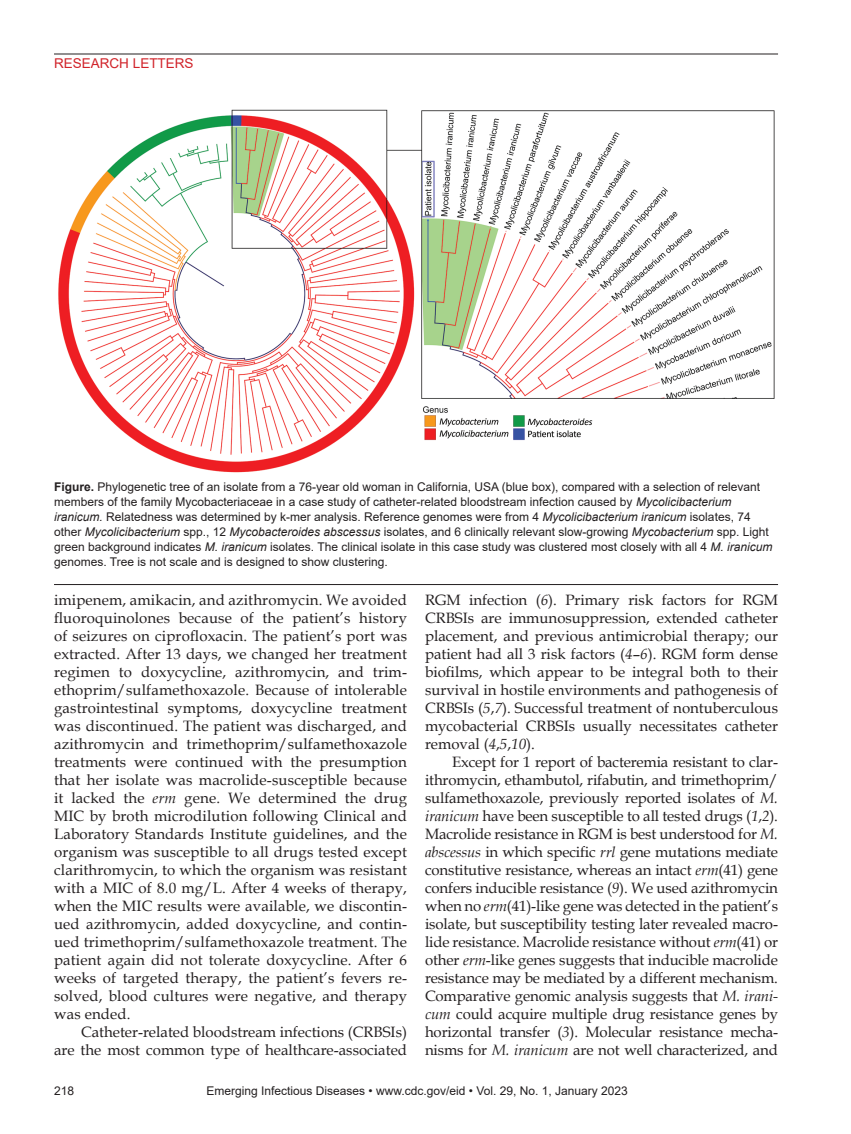
<style>
.page{position:relative;width:851px;height:1134px;background:#fff}
.page>*{position:absolute;margin:0;border:0;box-sizing:border-box;transform-origin:0 0}
.t1{font:15px/18px "Book Antiqua";color:#231f20;text-align:justify}
.t2{font:13.5px "Arial";color:#d1232a}
.t3{font:12px/15px "Arial";color:#231f20}
.s1{font-weight:700}
.s2{font-style:italic}
</style>
<div class="page">
<hr style="left:54px;top:54px;width:724px;height:1px;background:#231f20">
<img style="left:58px;top:109px;width:717px;height:364px">
<hr style="left:54px;top:584px;width:724px;height:1px;background:#231f20">
<p class="t2" style="left:54px;top:54px;width:141px">RESEARCH LETTERS</p>
<p class="t3" style="left:54px;top:480px;width:720px"><span class="s1">Figure.</span> Phylogenetic tree of an isolate from a 76-year old woman in California, USA (blue box), compared with a selection of relevant members of the family Mycobacteriaceae in a case study of catheter-related bloodstream infection caused by <span class="s2">Mycolicibacterium iranicum.</span> Relatedness was determined by k-mer analysis. Reference genomes were from 4 <span class="s2">Mycolicibacterium iranicum</span> isolates, 74 other <span class="s2">Mycolicibacterium</span> spp., 12 <span class="s2">Mycobacteroides abscessus</span> isolates, and 6 clinically relevant slow-growing <span class="s2">Mycobacterium</span> spp. Light green background indicates <span class="s2">M. iranicum</span> isolates. The clinical isolate in this case study was clustered most closely with all 4 <span class="s2">M. iranicum </span>genomes. Tree is not scale and is designed to show clustering.</p>
<p class="t1" style="left:54px;top:590px;width:354px">imipenem, amikacin, and azithromycin. We avoided fluoroquinolones because of the patient’s history of seizures on ciprofloxacin. The patient’s port was extracted. After 13 days, we changed her treatment regimen to doxycycline, azithromycin, and trim&shy;ethoprim/sulfamethoxazole. Because of intolerable gastrointestinal symptoms, doxycycline treatment was discontinued. The patient was discharged, and azithromycin and trimethoprim/sulfamethoxazole treatments were continued with the presumption that her isolate was macrolide-susceptible because it lacked the <span class="s2">erm</span> gene. We determined the drug MIC by broth microdilution following Clinical and Laboratory Standards Institute guidelines, and the organism was susceptible to all drugs tested except clarithromycin, to which the organism was resistant with a MIC of 8.0 mg/L. After 4 weeks of therapy, when the MIC results were available, we discontin&shy;ued azithromycin, added doxycycline, and contin&shy;ued trimethoprim/sulfamethoxazole treatment. The patient again did not tolerate doxycycline. After 6 weeks of targeted therapy, the patient’s fevers re&shy;solved, blood cultures were negative, and therapy was ended.</p>
<p class="t1" style="left:54px;top:1022px;width:354px;text-align:right">Catheter-related bloodstream infections (CRBSIs)<br>are the most common type of healthcare-associated</p>
<p class="t1" style="left:425px;top:590px;width:354px">RGM infection (<span class="s2">6</span>). Primary risk factors for RGM CRBSIs are immunosuppression, extended catheter placement, and previous antimicrobial therapy; our patient had all 3 risk factors (<span class="s2">4</span>–<span class="s2">6</span>). RGM form dense biofilms, which appear to be integral both to their survival in hostile environments and pathogenesis of CRBSIs (<span class="s2">5</span>,<span class="s2">7</span>). Successful treatment of nontuberculous mycobacterial CRBSIs usually necessitates catheter removal (<span class="s2">4</span>,<span class="s2">5</span>,<span class="s2">10</span>).</p>
<p class="t1" style="left:425px;top:752px;width:354px;text-indent:27px">Except for 1 report of bacteremia resistant to clar&shy;ithromycin, ethambutol, rifabutin, and trimethoprim/ sulfamethoxazole, previously reported isolates of <span class="s2">M. iranicum</span> have been susceptible to all tested drugs (<span class="s2">1</span>,<span class="s2">2</span>).<br>Macrolide resistance in RGM is best understood for <span class="s2">M. abscessus</span> in which specific <span class="s2">rrl</span> gene mutations mediate constitutive resistance, whereas an intact <span class="s2">erm</span>(41) gene confers inducible resistance (<span class="s2">9</span>). We used azithromycin when no <span class="s2">erm</span>(41)-like gene was detected in the patient’s isolate, but susceptibility testing later revealed macro&shy;lide resistance. Macrolide resistance without <span class="s2">erm</span>(41) or other <span class="s2">erm</span>-like genes suggests that inducible macrolide resistance may be mediated by a different mechanism.<br>Comparative genomic analysis suggests that <span class="s2">M. irani&shy;cum</span> could acquire multiple drug resistance genes by horizontal transfer (<span class="s2">3</span>). Molecular resistance mecha&shy;nisms for <span class="s2">M. iranicum</span> are not well characterized, and</p>
<p class="t3" style="left:54px;top:1084px;width:22px">218</p>
<p class="t3" style="left:206px;top:1084px;width:423px">Emerging Infectious Diseases • www.cdc.gov/eid • Vol. 29, No. 1, January 2023</p>
</div>
